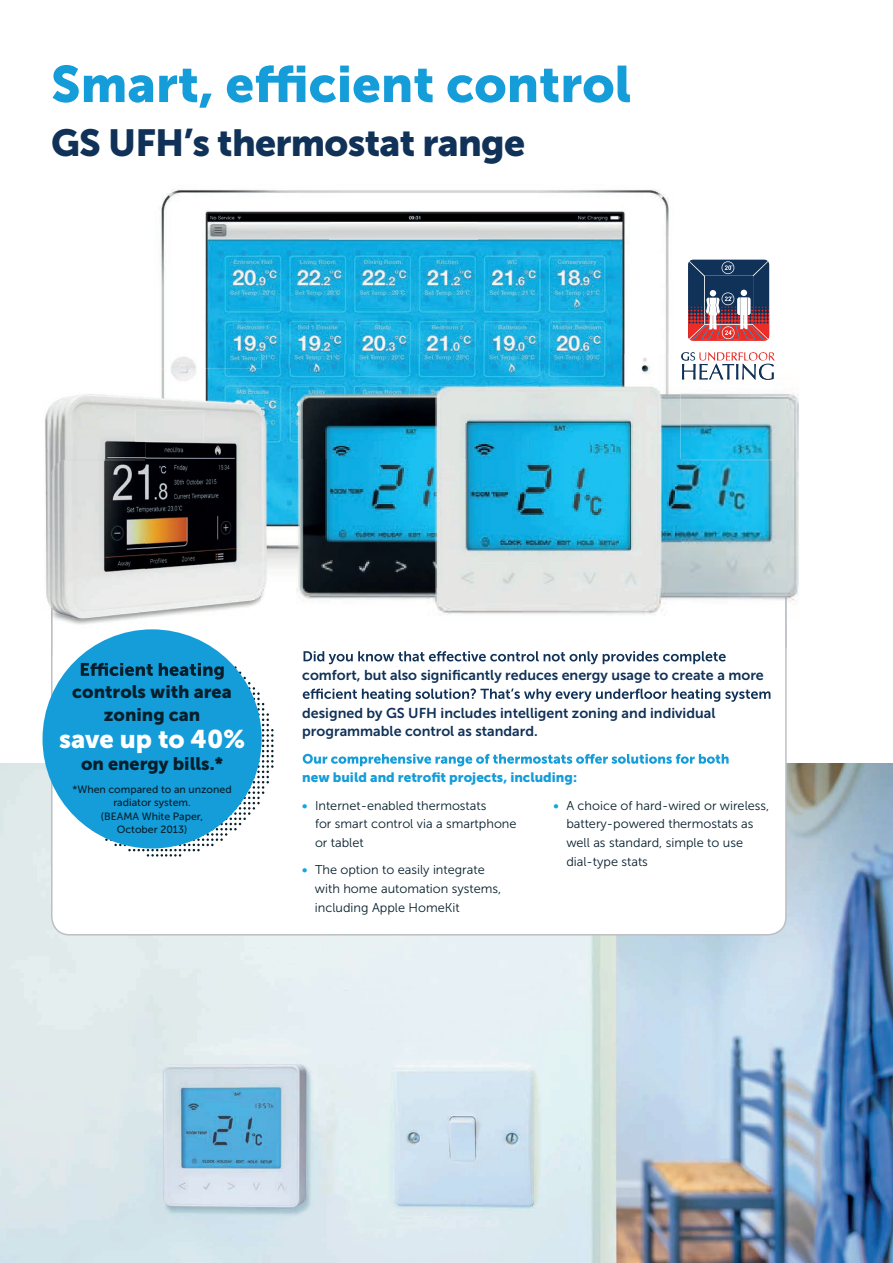
<style>
.page{position:relative;width:893px;height:1263px;background:#fff}
.page>*{position:absolute;margin:0;border:0;box-sizing:border-box;transform-origin:0 0}
.t1{font:37.5px "Museo Sans 900";letter-spacing:-.02em;color:#113258}
.t2{font:25.5px "Museo Sans 900";color:#fff}
.t3{font:18px/22.5px "Museo Sans 900";color:#061f2c;text-align:center}
.t4{font:14.25px/18.8px "Museo Sans 700";color:#113258}
.t5{font:13.5px "Museo Sans 900";color:#149dd9}
.t6{font:12.75px/18.8px "Museo Sans 300";color:#061f2c}
.t7{font:10.5px/13.5px "Museo Sans 500";color:#061f2c;text-align:center}
.s1{font-family:"Museo Sans 700";color:#13a5de}
</style>
<div class="page">
<img style="left:0;top:763px;width:893px;height:500px">
<img style="left:214px;top:1069px;width:36px;height:18px">
<svg style="left:51px;top:648px;width:736px;height:287px"></svg>
<img style="left:159px;top:189px;width:510px;height:179px">
<img style="left:330px;top:222px;width:147px;height:17px">
<img style="left:45px;top:394px;width:101px;height:213px">
<img style="left:146px;top:587px;width:150px;height:68px">
<img style="left:51px;top:459px;width:95px;height:196px">
<img style="left:146px;top:368px;width:115px;height:91px">
<img style="left:146px;top:459px;width:115px;height:128px">
<div style="left:135px;top:410px;width:69px;height:32px;background:#dce0de"></div>
<svg style="left:304px;top:651px;width:422px;height:13px"></svg>
<svg style="left:303px;top:688px;width:467px;height:14px"></svg>
<svg style="left:303px;top:754px;width:426px;height:12px"></svg>
<svg style="left:54px;top:640px;width:220px;height:216px"></svg>
<div style="left:43px;top:629px;width:219px;height:219px;background:#149dd9;border-radius:50%"></div>
<svg style="left:81px;top:663px;width:143px;height:17px"></svg>
<svg style="left:53px;top:65px;width:577px;height:43px"></svg>
<svg style="left:688px;top:260px;width:82px;height:81px;background:#685268"></svg>
<img style="left:296px;top:587px;width:384px;height:28px">
<img style="left:680px;top:459px;width:107px;height:189px">
<img style="left:261px;top:354px;width:419px;height:105px">
<img style="left:296px;top:459px;width:384px;height:128px">
<img style="left:261px;top:459px;width:35px;height:189px">
<svg style="left:681px;top:352px;width:93px;height:28px"></svg>
<img style="left:742px;top:364px;width:14px;height:16px">
<img style="left:759px;top:364px;width:15px;height:16px">
<img style="left:690px;top:352px;width:77px;height:9px">
<h1 class="t1" style="left:51px;top:121px;width:476px">GS UFH’s thermostat range</h1>
<h3 class="t3" style="left:72px;top:681px;width:161px">controls with area zoning can</h3>
<h2 class="t2" style="left:59px;top:724px;width:188px">save up to 40%</h2>
<h3 class="t3" style="left:81px;top:753px;width:144px">on energy bills.*</h3>
<p class="t7" style="left:73px;top:782px;width:161px">*When compared to an unzoned radiator system.<br>(BEAMA White Paper,<br>October 2013)</p>
<p class="t4" style="left:302px;top:666px;width:463px">comfort, but also significantly reduces energy usage to create a more</p>
<p class="t4" style="left:302px;top:703px;width:415px">designed by GS UFH includes intelligent zoning and individual programmable control as standard.</p>
<p class="t5" style="left:302px;top:770px;width:276px">new build and retrofit projects, including:</p>
<p class="t6" style="left:315px;top:796px;width:203px;text-indent:-13px"><span class="s1">•</span> Internet-enabled thermostats<br>for smart control via a smartphone or tablet</p>
<p class="t6" style="left:315px;top:861px;width:188px;text-indent:-13px"><span class="s1">•</span> The option to easily integrate with home automation systems, including Apple HomeKit</p>
<p class="t6" style="left:566px;top:796px;width:204px;text-indent:-13px"><span class="s1">•</span> A choice of hard-wired or wireless, battery-powered thermostats as well as standard, simple to use dial-type stats</p>
</div>
